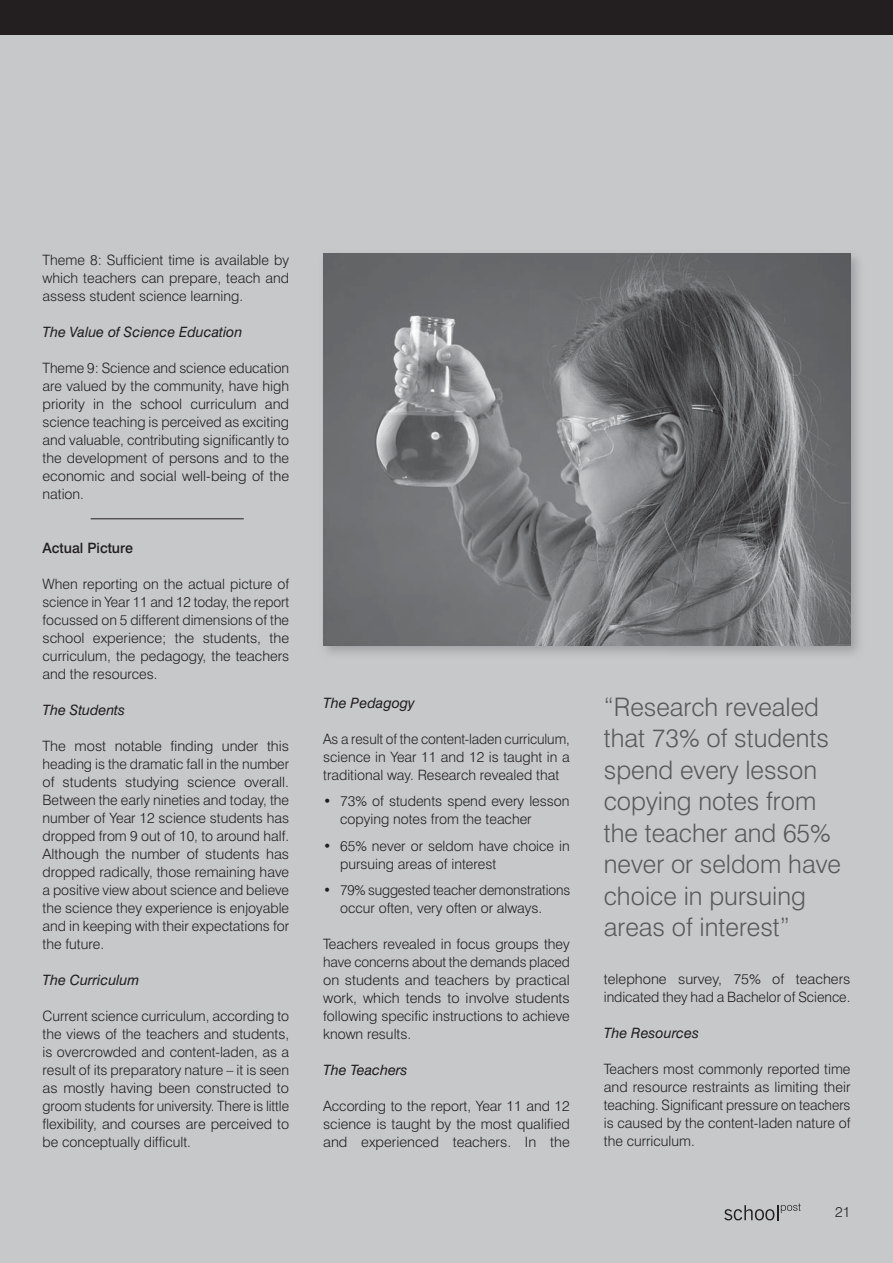
<style>
.page{position:relative;width:893px;height:1263px;background:#fff}
.page>*{position:absolute;margin:0;border:0;box-sizing:border-box;transform-origin:0 0}
.t1{font:300 25.5px/31.5px "Swiss 721 BT";color:#58595b}
.t2{font:300 14.25px/18px "Swiss 721 BT";color:#231f20;text-align:justify}
.t3{font:italic 14.25px "Swiss 721 BT";color:#231f20}
.t4{font:500 14.25px "Swiss 721 BT";color:#231f20}
</style>
<div class="page">
<div style="left:0;top:27px;width:893px;height:1236px;background:#c6c8ca"></div>
<div style="left:0;top:0;width:893px;height:34px;background:#231f20"></div>
<svg style="left:724px;top:1203px;width:77px;height:17px"></svg>
<img style="left:323px;top:253px;width:536px;height:401px">
<img style="left:323px;top:254px;width:527px;height:391px">
<hr style="left:91px;top:518px;width:153px;height:1px;background:#231f20">
<p class="t2" style="left:43px;top:252px;width:248px">Theme 8: Sufficient time is available by which teachers can prepare, teach and assess student science learning.</p>
<p class="t3" style="left:43px;top:325px;width:201px">The Value of Science Education</p>
<p class="t2" style="left:43px;top:360px;width:248px">Theme 9: Science and science education are valued by the community, have high priority in the school curriculum and science teaching is perceived as exciting and valuable, contributing significantly to the development of persons and to the economic and social well-being of the nation.</p>
<p class="t4" style="left:43px;top:541px;width:92px">Actual Picture</p>
<p class="t2" style="left:43px;top:576px;width:248px">When reporting on the actual picture of science in Year 11 and 12 today, the report focussed on 5 different dimensions of the school experience; the students, the curriculum, the pedagogy, the teachers and the resources.</p>
<p class="t3" style="left:43px;top:703px;width:84px">The Students</p>
<p class="t2" style="left:43px;top:738px;width:248px">The most notable finding under this heading is the dramatic fall in the number of students studying science overall.<br>Between the early nineties and today, the number of Year 12 science students has dropped from 9 out of 10, to around half.<br>Although the number of students has dropped radically, those remaining have a positive view about science and believe the science they experience is enjoyable and in keeping with their expectations for the future.</p>
<p class="t3" style="left:43px;top:973px;width:98px">The Curriculum</p>
<p class="t2" style="left:43px;top:1008px;width:248px">Current science curriculum, according to the views of the teachers and students, is overcrowded and content-laden, as a result of its preparatory nature – it is seen as mostly having been constructed to groom students for university. There is little flexibility, and courses are perceived to be conceptually difficult.</p>
<p class="t3" style="left:323px;top:695px;width:93px">The Pedagogy</p>
<p class="t2" style="left:323px;top:730px;width:248px">As a result of the content-laden curriculum, science in Year 11 and 12 is taught in a traditional way. Research revealed that</p>
<p class="t2" style="left:340px;top:793px;width:231px;text-indent:-17px">• 73% of students spend every lesson copying notes from the teacher</p>
<p class="t2" style="left:340px;top:837px;width:231px;text-indent:-17px">• 65% never or seldom have choice in pursuing areas of interest</p>
<p class="t2" style="left:340px;top:882px;width:231px;text-indent:-17px">• 79% suggested teacher demonstrations occur often, very often or always.</p>
<p class="t2" style="left:323px;top:936px;width:248px">Teachers revealed in focus groups they have concerns about the demands placed on students and teachers by practical work, which tends to involve students following specific instructions to achieve known results.</p>
<p class="t3" style="left:323px;top:1063px;width:86px">The Teachers</p>
<p class="t2" style="left:323px;top:1098px;width:248px">According to the report, Year 11 and 12 science is taught by the most qualified and experienced teachers. In the</p>
<h1 class="t1" style="left:604px;top:692px;width:239px">“Research revealed that 73% of students spend every lesson copying notes from the teacher and 65% never or seldom have choice in pursuing areas of interest”</h1>
<p class="t2" style="left:604px;top:971px;width:248px">telephone survey, 75% of teachers indicated they had a Bachelor of Science.</p>
<p class="t3" style="left:604px;top:1026px;width:97px">The Resources</p>
<p class="t2" style="left:604px;top:1061px;width:248px">Teachers most commonly reported time and resource restraints as limiting their teaching. Significant pressure on teachers is caused by the content-laden nature of the curriculum.</p>
<p class="t2" style="left:835px;top:1204px;width:17px">21</p>
</div>
